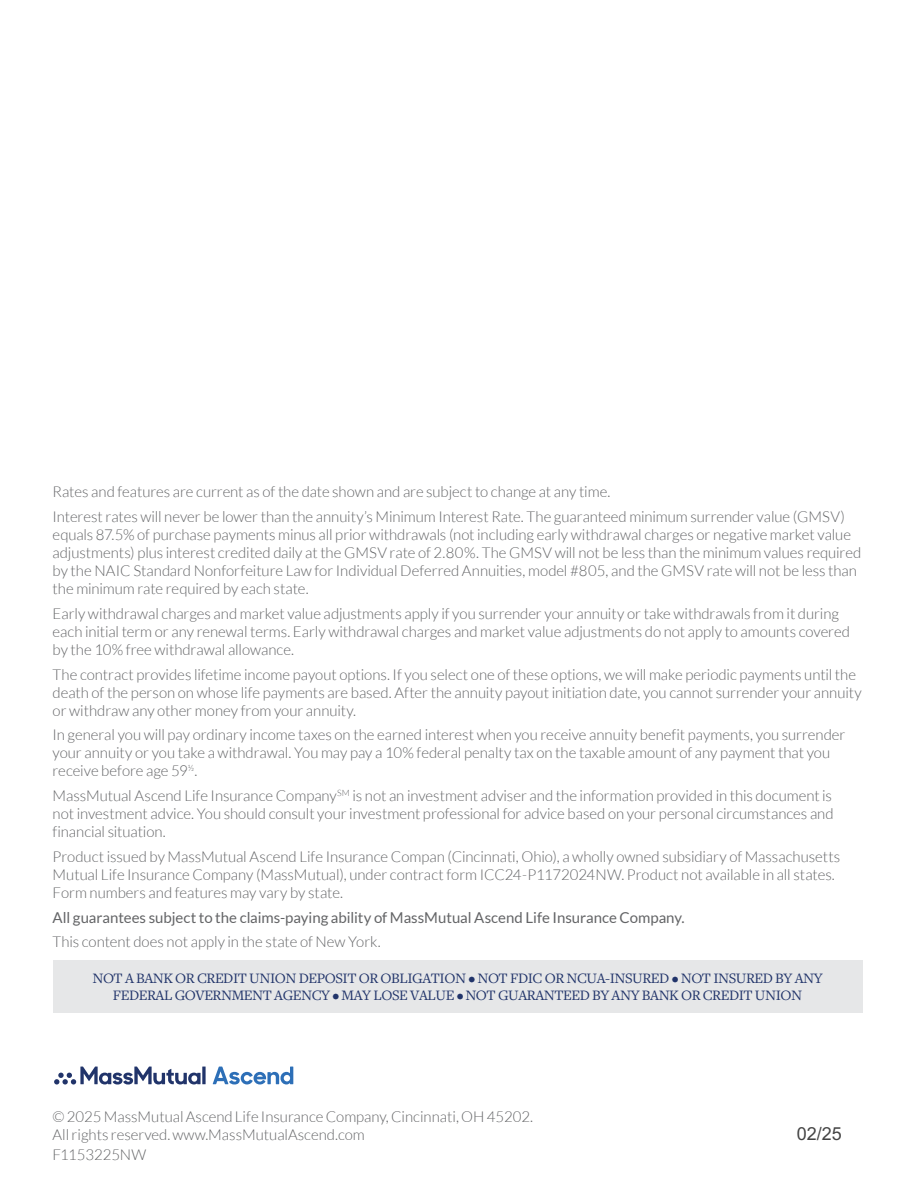
<style>
.page{position:relative;width:918px;height:1188px;background:#fff}
.page>*{position:absolute;margin:0;border:0;box-sizing:border-box;transform-origin:0 0}
.t1{font:18px "Arial";color:#444}
.t2{font:300 15px/18px "Lato";letter-spacing:-.005em;color:#636466}
.t3{font:15px/16.5px "Freight Text Pro";letter-spacing:-.03em;color:#21346a;text-align:center}
.t4{font:15px "Lato";letter-spacing:-.005em;color:#636466}
</style>
<div class="page">
<div style="left:53px;top:960px;width:810px;height:52px;background:#e6e7e8"></div>
<svg style="left:213px;top:1067px;width:80px;height:18px"></svg>
<svg style="left:202px;top:1067px;width:4px;height:17px"></svg>
<svg style="left:54px;top:1067px;width:147px;height:18px"></svg>
<p class="t2" style="left:53px;top:480px;width:794px;line-height:24.8px">Rates and features are current as of the date shown and are subject to change at any time.<br>Interest rates will never be lower than the annuity’s Minimum Interest Rate. The guaranteed minimum surrender value (GMSV)</p>
<p class="t2" style="left:53px;top:526px;width:810px">equals 87.5% of purchase payments minus all prior withdrawals (not including early withdrawal charges or negative market value adjustments) plus interest credited daily at the GMSV rate of 2.80%. The GMSV will not be less than the minimum values required by the NAIC Standard Nonforfeiture Law for Individual Deferred Annuities, model #805, and the GMSV rate will not be less than the minimum rate required by each state.</p>
<p class="t2" style="left:53px;top:605px;width:799px">Early withdrawal charges and market value adjustments apply if you surrender your annuity or take withdrawals from it during each initial term or any renewal terms. Early withdrawal charges and market value adjustments do not apply to amounts covered by the 10% free withdrawal allowance.</p>
<p class="t2" style="left:53px;top:665px;width:811px">The contract provides lifetime income payout options. If you select one of these options, we will make periodic payments until the death of the person on whose life payments are based. After the annuity payout initiation date, you cannot surrender your annuity or withdraw any other money from your annuity.</p>
<p class="t2" style="left:53px;top:726px;width:794px">In general you will pay ordinary income taxes on the earned interest when you receive annuity benefit payments, you surrender your annuity or you take a withdrawal. You may pay a 10% federal penalty tax on the taxable amount of any payment that you receive before age 59<sup>½</sup>.</p>
<p class="t2" style="left:53px;top:787px;width:783px;text-align:justify">MassMutual Ascend Life Insurance Company<sup>SM</sup> is not an investment adviser and the information provided in this document is not investment advice. You should consult your investment professional for advice based on your personal circumstances and financial situation.</p>
<p class="t2" style="left:53px;top:848px;width:789px">Product issued by MassMutual Ascend Life Insurance Compan (Cincinnati, Ohio), a wholly owned subsidiary of Massachusetts<br>Mutual Life Insurance Company (MassMutual), under contract form ICC24-P1172024NW. Product not available in all states.<br>Form numbers and features may vary by state.</p>
<p class="t4" style="left:53px;top:909px;width:634px">All guarantees subject to the claims-paying ability of MassMutual Ascend Life Insurance Company.</p>
<p class="t2" style="left:53px;top:933px;width:330px">This content does not apply in the state of New York.</p>
<p class="t3" style="left:92px;top:970px;width:732px">NOT A BANK OR CREDIT UNION DEPOSIT OR OBLIGATION • NOT FDIC OR NCUA-INSURED • NOT INSURED BY ANY<br>FEDERAL GOVERNMENT AGENCY • MAY LOSE VALUE •NOT GUARANTEED BY ANY BANK OR CREDIT UNION</p>
<p class="t2" style="left:53px;top:1108px;width:482px">© 2025 MassMutual Ascend Life Insurance Company, Cincinnati, OH 45202.<br>All rights reserved. www.MassMutualAscend.com</p>
<p class="t2" style="left:53px;top:1145px;width:95px">F1153225NW</p>
<p class="t1" style="left:797px;top:1124px;width:47px">02/25</p>
</div>
